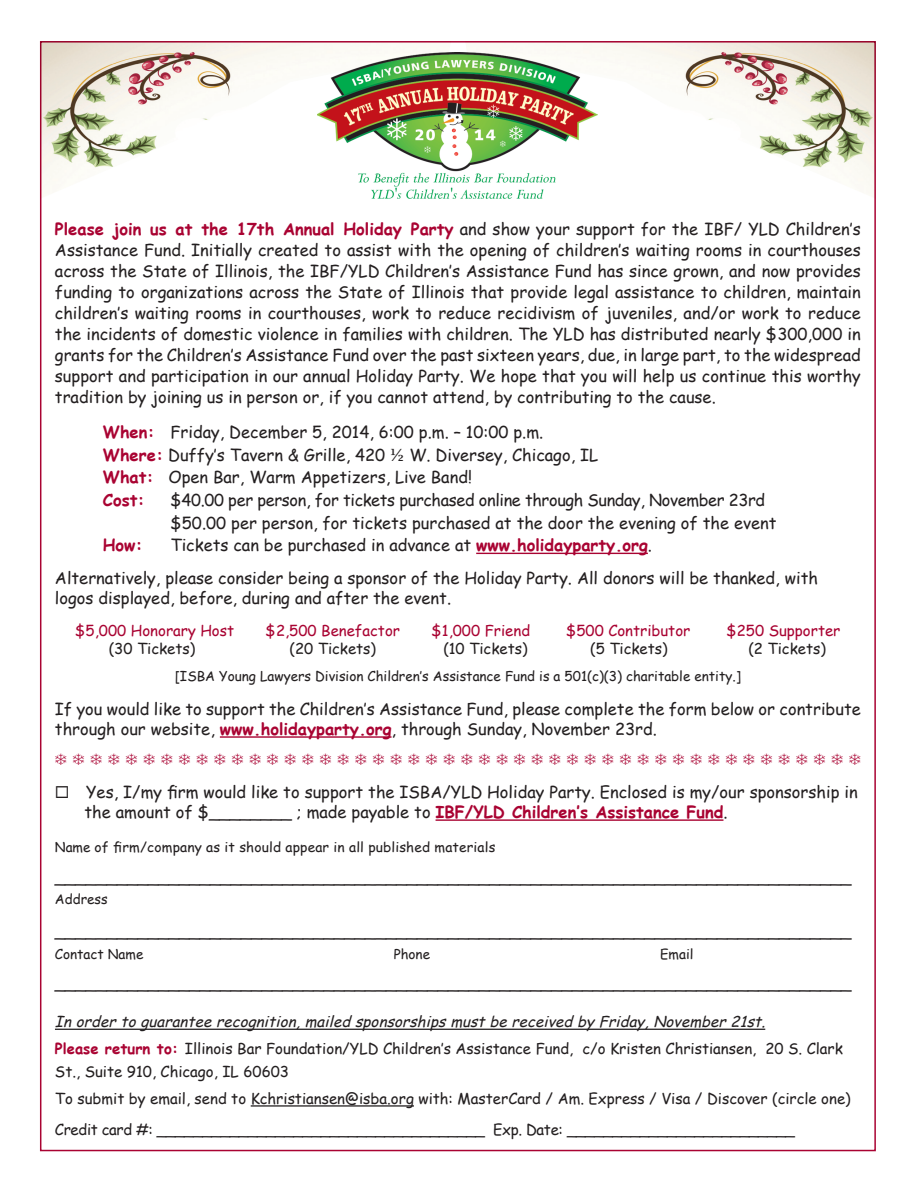
<style>
.page{position:relative;width:918px;height:1188px;background:#fff}
.page>*{position:absolute;margin:0;border:0;box-sizing:border-box;transform-origin:0 0}
.Default{font:16.5px/21px "Comic Sans MS";color:#231f20}
.Default-2{font:16.5px "Comic Sans MS";letter-spacing:-.02em;color:#231f20}
.Default-3{font:16.5px "Zapf Dingbats ITC";color:#a90332;scale:1.08 1}
.t1{font:700 16.5px "Comic Sans MS";color:#a90332}
.Default-4{font:15px/22.5px "Comic Sans MS";color:#231f20}
.Default-5{font:italic 15px "Comic Sans MS";color:#231f20}
.Default-6{font:15px "Comic Sans MS";letter-spacing:-.02em;color:#231f20}
.Default-7{font:15px "Comic Sans MS";color:#a90332}
.Default-8{font:13.5px "Comic Sans MS";color:#231f20}
.s1{font-weight:700;color:#a90332}
.s2{font-family:"Lucida Bright"}
</style>
<div class="page">
<hr style="left:476px;top:553px;width:172px;height:1px;background:#a90332">
<hr style="left:220px;top:736px;width:172px;height:2px;background:#a90332">
<hr style="left:436px;top:819px;width:287px;height:2px;background:#a90332">
<hr style="left:55px;top:1029px;width:710px;height:1px;background:#231f20">
<hr style="left:251px;top:1105px;width:163px;height:2px;background:#231f20">
<img style="left:451px;top:52px;width:14px;height:147px">
<img style="left:40px;top:41px;width:411px;height:158px">
<img style="left:465px;top:41px;width:411px;height:158px">
<p class="Default" style="left:55px;top:218px;width:807px;text-align:justify"><span class="s1">Please join us at the 17th Annual Holiday Party</span> and show your support for the IBF/ YLD Children’s Assistance Fund. Initially created to assist with the opening of children’s waiting rooms in courthouses across the State of Illinois, the IBF/YLD Children’s Assistance Fund has since grown, and now provides funding to organizations across the State of Illinois that provide legal assistance to children, maintain children’s waiting rooms in courthouses, work to reduce recidivism of juveniles, and/or work to reduce the incidents of domestic violence in families with children. The YLD has distributed nearly $300,000 in grants for the Children’s Assistance Fund over the past sixteen years, due, in large part, to the widespread support and participation in our annual Holiday Party. We hope that you will help us continue this worthy tradition by joining us in person or, if you cannot attend, by contributing to the cause.</p>
<p class="Default" style="left:103px;top:421px;width:442px"><span class="s1">When:</span> Friday, December 5, 2014, 6:00 p.m. – 10:00 p.m.</p>
<p class="Default" style="left:103px;top:444px;width:497px"><span class="s1">Where:</span> Duffy’s Tavern &amp; Grille, 420 <span class="s2">½</span> W. Diversey, Chicago, IL</p>
<p class="Default" style="left:103px;top:466px;width:371px"><span class="s1">What:</span> Open Bar, Warm Appetizers, Live Band!</p>
<p class="t1" style="left:103px;top:487px;width:43px">Cost:</p>
<p class="Default-2" style="left:170px;top:487px;width:596px">$40.00 per person, for tickets purchased online through Sunday, November 23rd</p>
<p class="Default" style="left:170px;top:512px;width:608px">$50.00 per person, for tickets purchased at the door the evening of the event</p>
<p class="t1" style="left:103px;top:533px;width:41px">How:</p>
<p class="Default" style="left:170px;top:534px;width:483px">Tickets can be purchased in advance at <span class="s1">www.holidayparty.org</span>.</p>
<p class="Default" style="left:55px;top:568px;width:765px;line-height:19.8px">Alternatively, please consider being a sponsor of the Holiday Party. All donors will be thanked, with logos displayed, before, during and after the event.</p>
<p class="Default-7" style="left:75px;top:619px;width:160px">$5,000 Honorary Host</p>
<p class="Default-7" style="left:266px;top:619px;width:136px">$2,500 Benefactor</p>
<p class="Default-7" style="left:432px;top:619px;width:100px">$1,000 Friend</p>
<p class="Default-7" style="left:566px;top:619px;width:126px">$500 Contributor</p>
<p class="Default-7" style="left:726px;top:619px;width:116px">$250 Supporter</p>
<p class="Default-4" style="left:109px;top:637px;width:88px">(30 Tickets)</p>
<p class="Default-4" style="left:290px;top:637px;width:88px">(20 Tickets)</p>
<p class="Default-4" style="left:443px;top:637px;width:86px">(10 Tickets)</p>
<p class="Default-4" style="left:590px;top:637px;width:79px">(5 Tickets)</p>
<p class="Default-4" style="left:748px;top:637px;width:79px">(2 Tickets)</p>
<p class="Default-8" style="left:175px;top:666px;width:567px">[ISBA Young Lawyers Division Children’s Assistance Fund is a 501(c)(3) charitable entity.]</p>
<p class="Default" style="left:55px;top:699px;width:807px;line-height:19.8px">If you would like to support the Children’s Assistance Fund, please complete the form below or contribute through our website, <span class="s1">www.holidayparty.org</span>, through Sunday, November 23rd.</p>
<p class="Default-3" style="left:55px;top:751px;width:748px">❄ ❄ ❄ ❄ ❄ ❄ ❄ ❄ ❄ ❄ ❄ ❄ ❄ ❄ ❄ ❄ ❄ ❄ ❄ ❄ ❄ ❄ ❄ ❄ ❄ ❄ ❄ ❄ ❄ ❄ ❄ ❄ ❄ ❄ ❄ ❄ ❄ ❄ ❄ ❄ ❄ ❄ ❄ ❄ ❄ ❄</p>
<p class="Default" style="left:85px;top:782px;width:775px;line-height:19.8px;text-indent:-30px">◻ Yes, I/my firm would like to support the ISBA/YLD Holiday Party. Enclosed is my/our sponsorship in the amount of $________ ; made payable to <span class="s1">IBF/YLD Children’s Assistance Fund</span>.</p>
<p class="Default-8" style="left:55px;top:837px;width:442px">Name of firm/company as it should appear in all published materials</p>
<p class="Default" style="left:55px;top:866px;width:798px">_____________________________________________________________________________</p>
<p class="Default-8" style="left:55px;top:889px;width:54px">Address</p>
<p class="Default" style="left:55px;top:920px;width:798px">_____________________________________________________________________________</p>
<p class="Default-8" style="left:55px;top:944px;width:90px">Contact Name</p>
<p class="Default-8" style="left:394px;top:944px;width:38px">Phone</p>
<p class="Default-8" style="left:660px;top:944px;width:35px">Email</p>
<p class="Default" style="left:55px;top:972px;width:798px">_____________________________________________________________________________</p>
<p class="Default-5" style="left:55px;top:1011px;width:717px">Inordertoguaranteerecognition,mailed sponsorshipsmustbereceived by Friday,November21st.</p>
<p class="Default-4" style="left:55px;top:1037px;width:789px"><span class="s1">Please return to:</span> Illinois Bar Foundation/YLD Children’s Assistance Fund, c/o Kristen Christiansen, 20 S. Clark<br>St., Suite 910, Chicago, IL 60603</p>
<p class="Default-4" style="left:55px;top:1087px;width:797px">To submit by email, send to Kchristiansen@isba.org with: MasterCard / Am. Express / Visa / Discover (circle one)</p>
<p class="Default-6" style="left:55px;top:1119px;width:741px">Credit card #: ____________________________________ Exp. Date: _________________________</p>
</div>
